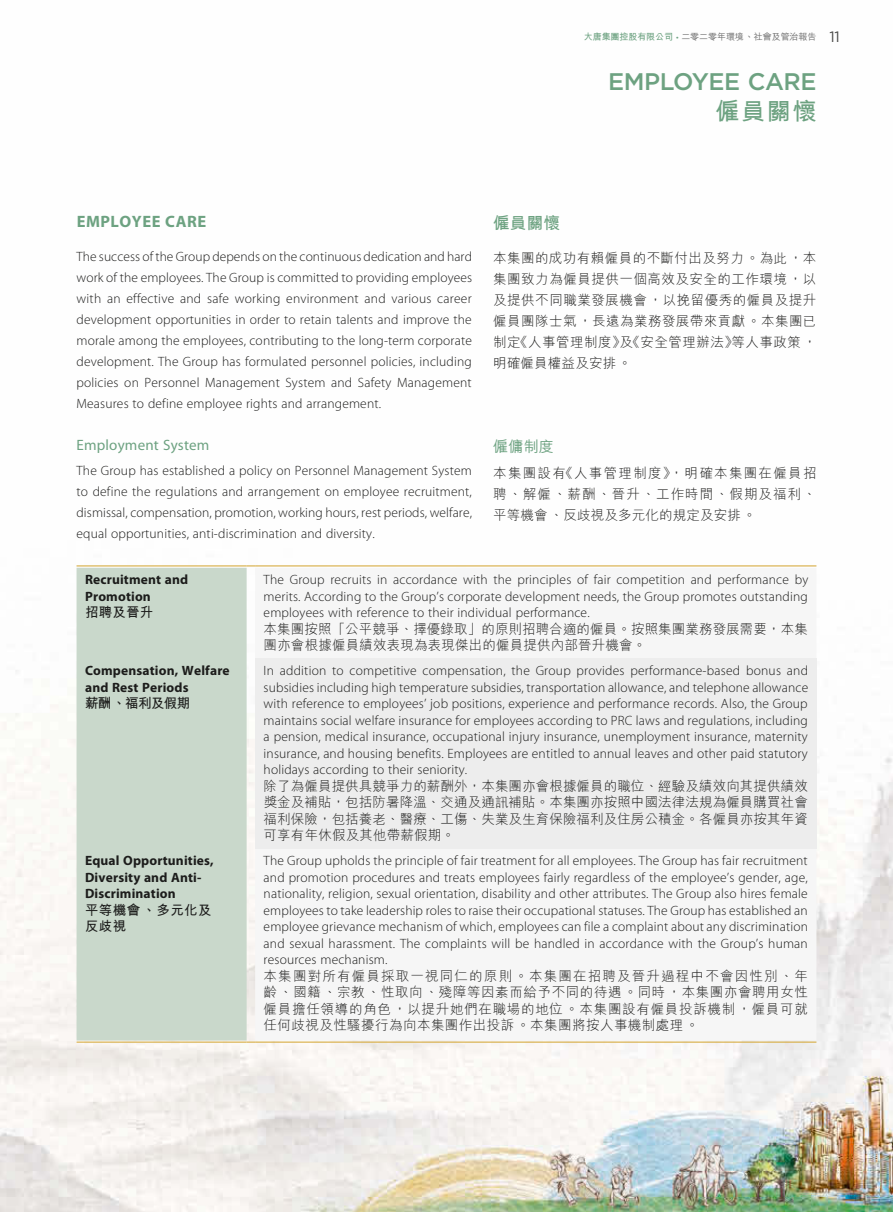
<style>
.page{position:relative;width:893px;height:1212px;background:#fff}
.page>*{position:absolute;margin:0;border:0;box-sizing:border-box;transform-origin:0 0}
.t1{font:500 24px "Gotham";letter-spacing:-.02em;color:#6da281}
.t2{font:700 24px "M Hei HK";color:#6da281}
.t3{font:700 16.5px "Myriad Pro";letter-spacing:.03em;color:#6da281}
.t4{font:700 16.5px "M Hei HK";color:#6da281}
.t5{font:15px "Myriad Pro";letter-spacing:.015em;color:#6da281}
.t6{font:500 15px "M Hei HK";color:#6da281}
.t7{font:300 13.5px/16.5px "Myriad Pro";letter-spacing:.015em;color:#1c1c1b;text-align:justify}
.t8{font:300 13.5px/21px "M Hei HK";letter-spacing:.015em;color:#1c1c1b;text-align:justify}
.t9{font:700 13.5px/16.5px "Myriad Pro";letter-spacing:.01em;color:#1c1c1b}
.t10{font:700 13.5px "M Hei HK";letter-spacing:.01em;color:#1c1c1b}
.t11{font:700 13.5px/16.5px "M Hei HK";letter-spacing:.03em;color:#1c1c1b}
.t12{font:500 9px "M Hei HK";letter-spacing:-.01em;color:#6f6f6f}
.s1{font-weight:700;color:#6da281}
.s2{font-family:"Myriad Pro";font-weight:400;color:#6da281}
.s3{font-family:"Gotham";font-weight:400;font-size:15px;color:#4a4a49}
</style>
<div class="page">
<img style="left:0;top:565px;width:893px;height:647px">
<div style="left:77px;top:568px;width:170px;height:472px;background:#c9d8cb"></div>
<div style="left:255px;top:568px;width:561px;height:472px;background:#f6f6f6"></div>
<div style="left:255px;top:659px;width:561px;height:190px;background:#ededed"></div>
<hr style="left:77px;top:565px;width:170px;height:1px;background:#d7ad44">
<hr style="left:255px;top:565px;width:561px;height:1px;background:#d7ad44">
<hr style="left:77px;top:1041px;width:170px;height:2px;background:#d7ad44">
<svg style="left:247px;top:1041px;width:8px;height:2px"></svg>
<hr style="left:255px;top:1041px;width:561px;height:2px;background:#d7ad44">
<p class="t12" style="left:584px;top:30px;width:258px"><span class="s1">大唐集團控股有限公司</span> <span class="s2">•</span> 二零二零年環境、社會及管治報告 <span class="s3">11</span></p>
<h1 class="t1" style="left:608px;top:66px;width:210px">EMPLOYEE CARE</h1>
<h1 class="t2" style="left:716px;top:94px;width:102px">僱員關懷</h1>
<p class="t3" style="left:77px;top:212px;width:131px">EMPLOYEE CARE</p>
<p class="t7" style="left:77px;top:246px;width:397px;line-height:21px">The success of the Group depends on the continuous dedication and hard work of the employees. The Group is committed to providing employees with an effective and safe working environment and various career development opportunities in order to retain talents and improve the morale among the employees, contributing to the long-term corporate development. The Group has formulated personnel policies, including policies on Personnel Management System and Safety Management Measures to define employee rights and arrangement.</p>
<p class="t5" style="left:77px;top:437px;width:134px">Employment System</p>
<p class="t7" style="left:77px;top:460px;width:397px;line-height:21px">The Group has established a policy on Personnel Management System to define the regulations and arrangement on employee recruitment, dismissal, compensation, promotion, working hours, rest periods, welfare, equal opportunities, anti-discrimination and diversity.</p>
<p class="t4" style="left:493px;top:211px;width:68px">僱員關懷</p>
<p class="t8" style="left:493px;top:247px;width:325px">本集團的成功有賴僱員的不斷付出及努力。為此，本集團致力為僱員提供一個高效及安全的工作環境，以及提供不同職業發展機會，以挽留優秀的僱員及提升僱員團隊士氣，長遠為業務發展帶來貢獻。本集團已制定《人事管理制度》及《安全管理辦法》等人事政策，明確僱員權益及安排。</p>
<p class="t6" style="left:493px;top:436px;width:62px">僱傭制度</p>
<p class="t8" style="left:493px;top:461px;width:325px">本集團設有《人事管理制度》，明確本集團在僱員招聘、解僱、薪酬、晉升、工作時間、假期及福利、平等機會、反歧視及多元化的規定及安排。</p>
<p class="t9" style="left:85px;top:572px;width:105px">Recruitment and<br>Promotion</p>
<p class="t10" style="left:85px;top:602px;width:70px">招聘及晉升</p>
<p class="t7" style="left:264px;top:572px;width:546px">The Group recruits in accordance with the principles of fair competition and performance by merits. According to the Group’s corporate development needs, the Group promotes outstanding employees with reference to their individual performance.</p>
<p class="t8" style="left:264px;top:620px;width:546px;line-height:16.5px">本集團按照「公平競爭、擇優錄取」的原則招聘合適的僱員。按照集團業務發展需要，本集團亦會根據僱員績效表現為表現傑出的僱員提供內部晉升機會。</p>
<p class="t9" style="left:85px;top:663px;width:146px">Compensation, Welfare and Rest Periods</p>
<p class="t10" style="left:85px;top:693px;width:107px">薪酬、福利及假期</p>
<p class="t7" style="left:264px;top:663px;width:546px">In addition to competitive compensation, the Group provides performance-based bonus and subsidies including high temperature subsidies, transportation allowance, and telephone allowance with reference to employees’ job positions, experience and performance records. Also, the Group maintains social welfare insurance for employees according to PRC laws and regulations, including a pension, medical insurance, occupational injury insurance, unemployment insurance, maternity insurance, and housing benefits. Employees are entitled to annual leaves and other paid statutory holidays according to their seniority.</p>
<p class="t8" style="left:264px;top:777px;width:546px;line-height:16.5px">除了為僱員提供具競爭力的薪酬外，本集團亦會根據僱員的職位、經驗及績效向其提供績效獎金及補貼，包括防暑降溫、交通及通訊補貼。本集團亦按照中國法律法規為僱員購買社會福利保險，包括養老、醫療、工傷、失業及生育保險福利及住房公積金。各僱員亦按其年資可享有年休假及其他帶薪假期。</p>
<p class="t9" style="left:85px;top:853px;width:130px">Equal Opportunities,<br>Diversity and Anti-<br>Discrimination</p>
<p class="t11" style="left:85px;top:900px;width:128px">平等機會、多元化及反歧視</p>
<p class="t7" style="left:264px;top:853px;width:546px">The Group upholds the principle of fair treatment for all employees. The Group has fair recruitment and promotion procedures and treats employees fairly regardless of the employee’s gender, age, nationality, religion, sexual orientation, disability and other attributes. The Group also hires female employees to take leadership roles to raise their occupational statuses. The Group has established an employee grievance mechanism of which, employees can file a complaint about any discrimination and sexual harassment. The complaints will be handled in accordance with the Group’s human resources mechanism.</p>
<p class="t8" style="left:264px;top:967px;width:546px;line-height:16.5px">本集團對所有僱員採取一視同仁的原則。本集團在招聘及晉升過程中不會因性別、年齡、國籍、宗教、性取向、殘障等因素而給予不同的待遇。同時，本集團亦會聘用女性僱員擔任領導的角色，以提升她們在職場的地位。本集團設有僱員投訴機制，僱員可就任何歧視及性騷擾行為向本集團作出投訴。本集團將按人事機制處理。</p>
</div>
